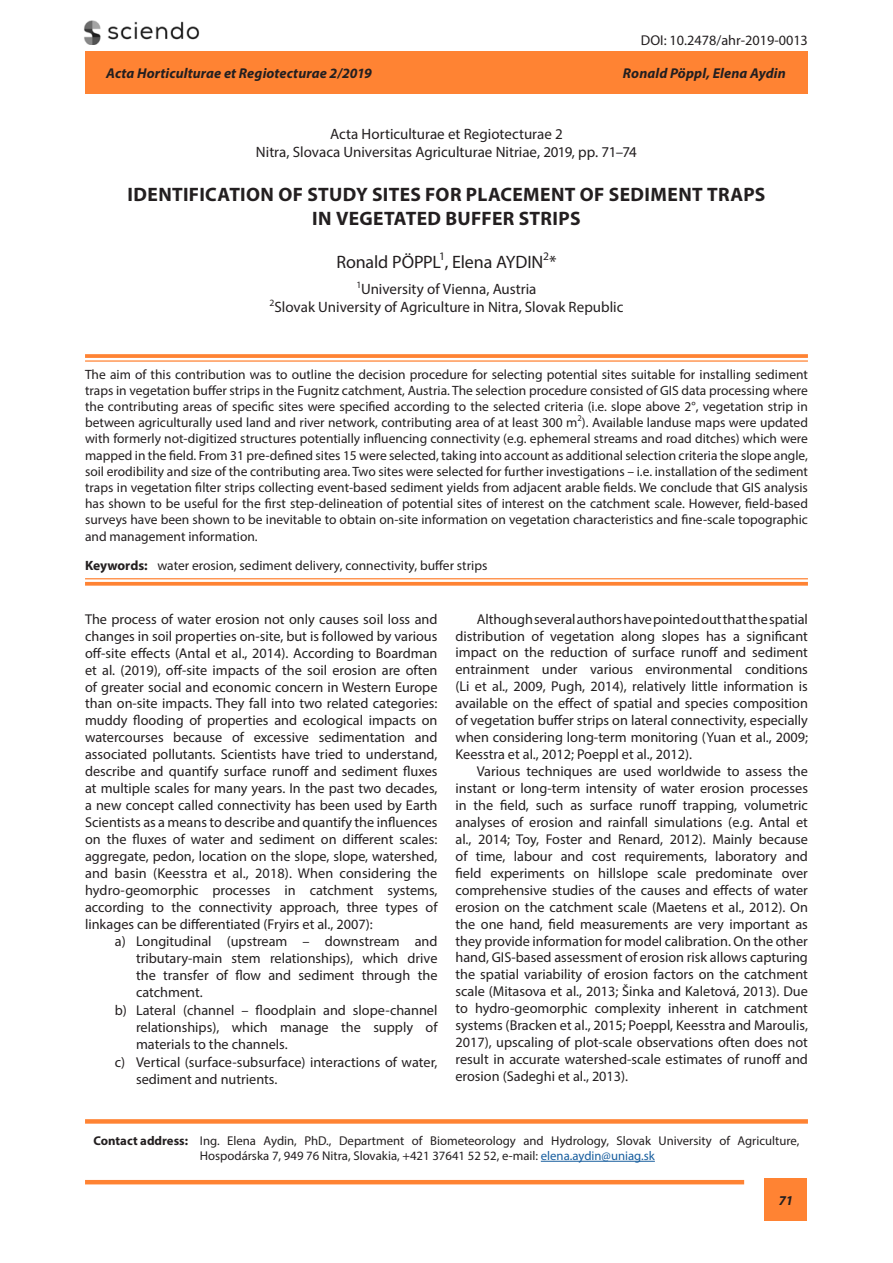
<style>
.page{position:relative;width:893px;height:1263px;background:#fff}
.page>*{position:absolute;margin:0;border:0;box-sizing:border-box;transform-origin:0 0}
.t1{font:700 19.5px/23.4px "Myriad Pro";letter-spacing:.02em;color:#231f20;text-align:center}
.t2{font:18px "Myriad Pro";letter-spacing:-.005em;color:#231f20}
.t3{font:15px/18px "Myriad Pro";color:#231f20;text-align:center}
.t4{font:14.25px/17px "Myriad Pro";color:#231f20;text-align:justify}
.t5{font:italic 700 14.25px "Myriad Pro";letter-spacing:.01em;color:#231f20}
.t6{font:13.5px/16.2px "Myriad Pro";color:#231f20;text-align:justify}
.t7{font:italic 700 13.5px "Myriad Pro";color:#231f20}
.t8{font:12.75px/15px "Myriad Pro";color:#231f20}
.s1{font-weight:700}
.s2{color:#175d9e}
</style>
<div class="page">
<div style="left:85px;top:51px;width:723px;height:43px;background:#ff8333"></div>
<div style="left:765px;top:1178px;width:42px;height:43px;background:#ff8333"></div>
<hr style="left:85px;top:1180px;width:659px;height:4px;background:#ff8333">
<svg style="left:85px;top:354px;width:723px;height:4px"></svg>
<hr style="left:85px;top:360px;width:723px;height:2px;background:#ff8333">
<hr style="left:85px;top:578px;width:723px;height:1px;background:#ff8333">
<svg style="left:85px;top:582px;width:723px;height:4px;fill:#ff8333"></svg>
<hr style="left:541px;top:1161px;width:114px;height:1px;background:#175d9e">
<div style="left:85px;top:1119px;width:723px;height:5px;background:#ff8333"></div>
<img style="left:84px;top:20px;width:116px;height:25px">
<p class="t4" style="left:641px;top:31px;width:168px">DOI: 10.2478/ahr-2019-0013</p>
<p class="t5" style="left:106px;top:64px;width:267px">Acta Horticulturae et Regiotecturae 2/2019</p>
<p class="t5" style="left:623px;top:64px;width:165px">Ronald Pöppl, Elena Aydin</p>
<p class="t3" style="left:256px;top:125px;width:382px">Acta Horticulturae et Regiotecturae 2<br>Nitra, Slovaca Universitas Agriculturae Nitriae, 2019, pp. 71–74</p>
<h1 class="t1" style="left:127px;top:183px;width:639px">IDENTIFICATION OF STUDY SITES FOR PLACEMENT OF SEDIMENT TRAPS<br>IN VEGETATED BUFFER STRIPS</h1>
<p class="t2" style="left:336px;top:251px;width:221px">Ronald PÖPPL<sup>1</sup>, Elena AYDIN<sup>2</sup>*</p>
<p class="t3" style="left:270px;top:280px;width:355px"><sup>1</sup>University of Vienna, Austria<br><sup>2</sup>Slovak University of Agriculture in Nitra, Slovak Republic</p>
<p class="t6" style="left:85px;top:366px;width:724px">The aim of this contribution was to outline the decision procedure for selecting potential sites suitable for installing sediment traps in vegetation buffer strips in the Fugnitz catchment, Austria. The selection procedure consisted of GIS data processing where the contributing areas of specific sites were specified according to the selected criteria (i.e. slope above 2°, vegetation strip in between agriculturally used land and river network, contributing area of at least 300 m<sup>2</sup>). Available landuse maps were updated with formerly not-digitized structures potentially influencing connectivity (e.g. ephemeral streams and road ditches) which were mapped in the field. From 31 pre-defined sites 15 were selected, taking into account as additional selection criteria the slope angle, soil erodibility and size of the contributing area. Two sites were selected for further investigations – i.e. installation of the sediment traps in vegetation filter strips collecting event-based sediment yields from adjacent arable fields. We conclude that GIS analysis has shown to be useful for the first step-delineation of potential sites of interest on the catchment scale. However, field-based surveys have been shown to be inevitable to obtain on-site information on vegetation characteristics and fine-scale topographic and management information.</p>
<p class="t6" style="left:85px;top:557px;width:404px"><span class="s1">Keywords:</span> water erosion, sediment delivery, connectivity, buffer strips</p>
<p class="t4" style="left:85px;top:610px;width:354px">The process of water erosion not only causes soil loss and changes in soil properties on-site, but is followed by various off-site effects (Antal et al., 2014). According to Boardman et al. (2019), off‐site impacts of the soil erosion are often of greater social and economic concern in Western Europe than on‐site impacts. They fall into two related categories: muddy flooding of properties and ecological impacts on watercourses because of excessive sedimentation and associated pollutants. Scientists have tried to understand, describe and quantify surface runoff and sediment fluxes at multiple scales for many years. In the past two decades, a new concept called connectivity has been used by Earth Scientists as a means to describe and quantify the influences on the fluxes of water and sediment on different scales: aggregate, pedon, location on the slope, slope, watershed, and basin (Keesstra et al., 2018). When considering the hydro-geomorphic processes in catchment systems, according to the connectivity approach, three types of linkages can be differentiated (Fryirs et al., 2007):</p>
<p class="t4" style="left:115px;top:932px;width:324px">a) Longitudinal (upstream – downstream and</p>
<p class="t4" style="left:136px;top:949px;width:303px">tributary-main stem relationships), which drive</p>
<p class="t4" style="left:136px;top:966px;width:303px">the transfer of flow and sediment through the</p>
<p class="t4" style="left:136px;top:983px;width:68px">catchment.</p>
<p class="t4" style="left:115px;top:1001px;width:324px">b) Lateral (channel – floodplain and slope-channel</p>
<p class="t4" style="left:136px;top:1018px;width:303px">relationships), which manage the supply of</p>
<p class="t4" style="left:136px;top:1035px;width:153px">materials to the channels.</p>
<p class="t4" style="left:115px;top:1053px;width:324px">c) Vertical (surface-subsurface) interactions of water,</p>
<p class="t4" style="left:136px;top:1070px;width:143px">sediment and nutrients.</p>
<p class="t4" style="left:455px;top:610px;width:354px;text-indent:21px">Although several authors have pointed out that the spatial distribution of vegetation along slopes has a significant impact on the reduction of surface runoff and sediment entrainment under various environmental conditions (Li et al., 2009, Pugh, 2014), relatively little information is available on the effect of spatial and species composition of vegetation buffer strips on lateral connectivity, especially when considering long-term monitoring (Yuan et al., 2009; Keesstra et al., 2012; Poeppl et al., 2012).</p>
<p class="t4" style="left:455px;top:763px;width:354px;text-indent:21px">Various techniques are used worldwide to assess the instant or long-term intensity of water erosion processes in the field, such as surface runoff trapping, volumetric analyses of erosion and rainfall simulations (e.g. Antal et al., 2014; Toy, Foster and Renard, 2012). Mainly because of time, labour and cost requirements, laboratory and field experiments on hillslope scale predominate over comprehensive studies of the causes and effects of water erosion on the catchment scale (Maetens et al., 2012). On the one hand, field measurements are very important as they provide information for model calibration. On the other hand, GIS-based assessment of erosion risk allows capturing the spatial variability of erosion factors on the catchment scale (Mitasova et al., 2013; Šinka and Kaletová, 2013). Due to hydro-geomorphic complexity inherent in catchment systems (Bracken et al., 2015; Poeppl, Keesstra and Maroulis, 2017), upscaling of plot-scale observations often does not result in accurate watershed-scale estimates of runoff and erosion (Sadeghi et al., 2013).</p>
<p class="t8" style="left:200px;top:1133px;width:601px;text-indent:-106px"><span class="s1">Contact address:</span> Ing. Elena Aydin, PhD., Department of Biometeorology and Hydrology, Slovak University of Agriculture,<br>Hospodárska 7, 949 76 Nitra, Slovakia, +421 37641 52 52, e-mail: <span class="s2">elena.aydin@uniag.sk</span></p>
<p class="t7" style="left:779px;top:1191px;width:16px">71</p>
</div>
